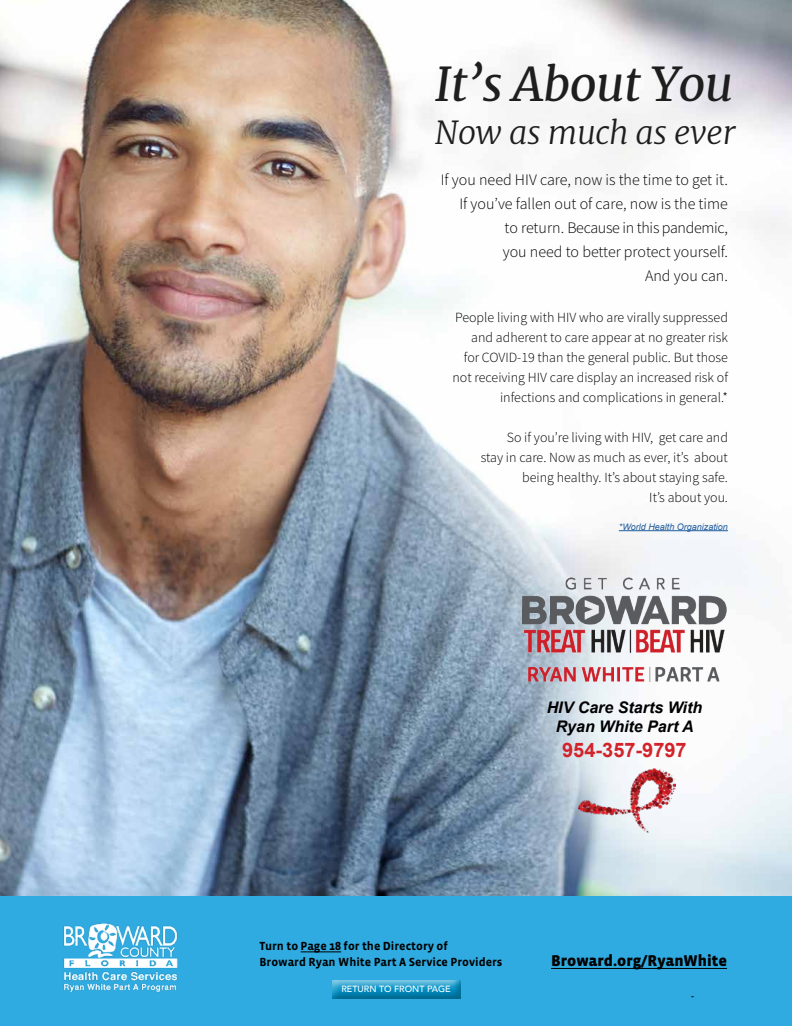
<style>
.page{position:relative;width:792px;height:1026px;background:#fff}
.page>*{position:absolute;margin:0;border:0;box-sizing:border-box;transform-origin:0 0}
.t1{font:italic 47px "Merriweather";letter-spacing:-.01em;color:#1e1e1e}
.t2{font:italic 300 32px "Merriweather";letter-spacing:-.01em;color:#1e1e1e}
.t3{font:700 20px "Arial";color:#d2232a}
.t4{font:16px/24px "Source Sans Variable";letter-spacing:.005em;color:#000;text-align:justify}
.t5{font:italic 700 16px/19px "Arial";color:#000;text-align:center}
.t6{font:900 16px "Vista Sans OTCE";color:#000101}
.t7{font:14px/20px "Source Sans Variable";letter-spacing:.005em;color:#000;text-align:right}
.t8{font:700 12px/16px "Vista Sans OTCE";color:#000}
.t9{font:italic 9px "Arial";color:#215e9e}
.t10{font:500 9px "Avenir";color:#fff}
.t11{font:9px "Arial";color:#000}
</style>
<div class="page">
<img style="left:0;top:0;width:792px;height:896px">
<div style="left:0;top:896px;width:792px;height:130px;background:#2fabe1"></div>
<div style="left:332px;top:979px;width:129px;height:20px;background:#000;opacity:.3"></div>
<hr style="left:619px;top:530px;width:109px;height:1px;background:#215e9e">
<hr style="left:307px;top:951px;width:34px;height:1px;background:#000">
<hr style="left:551px;top:968px;width:176px;height:1px;background:#000101">
<img style="left:522px;top:578px;width:205px;height:104px">
<img style="left:578px;top:769px;width:97px;height:64px">
<img style="left:63px;top:923px;width:115px;height:69px">
<p class="t1" style="left:435px;top:52px;width:300px">It’s About You</p>
<p class="t2" style="left:435px;top:110px;width:303px">Now as much as ever</p>
<p class="t4" style="left:441px;top:168px;width:288px">If you need HIV care, now is the time to get it.</p>
<p class="t4" style="left:503px;top:192px;width:227px;text-indent:-43px">If you’ve fallen out of care, now is the time to return. Because in this pandemic, you need to better protect yourself.</p>
<p class="t4" style="left:645px;top:264px;width:84px">And you can.</p>
<p class="t7" style="left:452px;top:307px;width:277px">People living with HIV who are virally suppressed and adherent to care appear at no greater risk<br>for COVID-19 than the general public. But those not receiving HIV care display an increased risk of infections and complications in general.*</p>
<p class="t7" style="left:481px;top:427px;width:249px">So if you’re living with HIV, get care and<br>stay in care. Now as much as ever, it’s about being healthy. It’s about staying safe.<br>It’s about you.</p>
<p class="t9" style="left:619px;top:521px;width:111px">*World Health Organization</p>
<p class="t5" style="left:547px;top:698px;width:157px">HIV Care Starts With<br>Ryan White Part A</p>
<p class="t3" style="left:562px;top:736px;width:126px">954-357-9797</p>
<p class="t8" style="left:259px;top:938px;width:244px">Turn to Page 18 for the Directory of<br>Broward Ryan White Part A Service Providers</p>
<p class="t10" style="left:341px;top:981px;width:111px">RETURN TO FRONT PAGE</p>
<p class="t6" style="left:551px;top:952px;width:178px">Broward.org/RyanWhite</p>
<p class="t11" style="left:691px;top:990px;width:4px">-</p>
</div>
